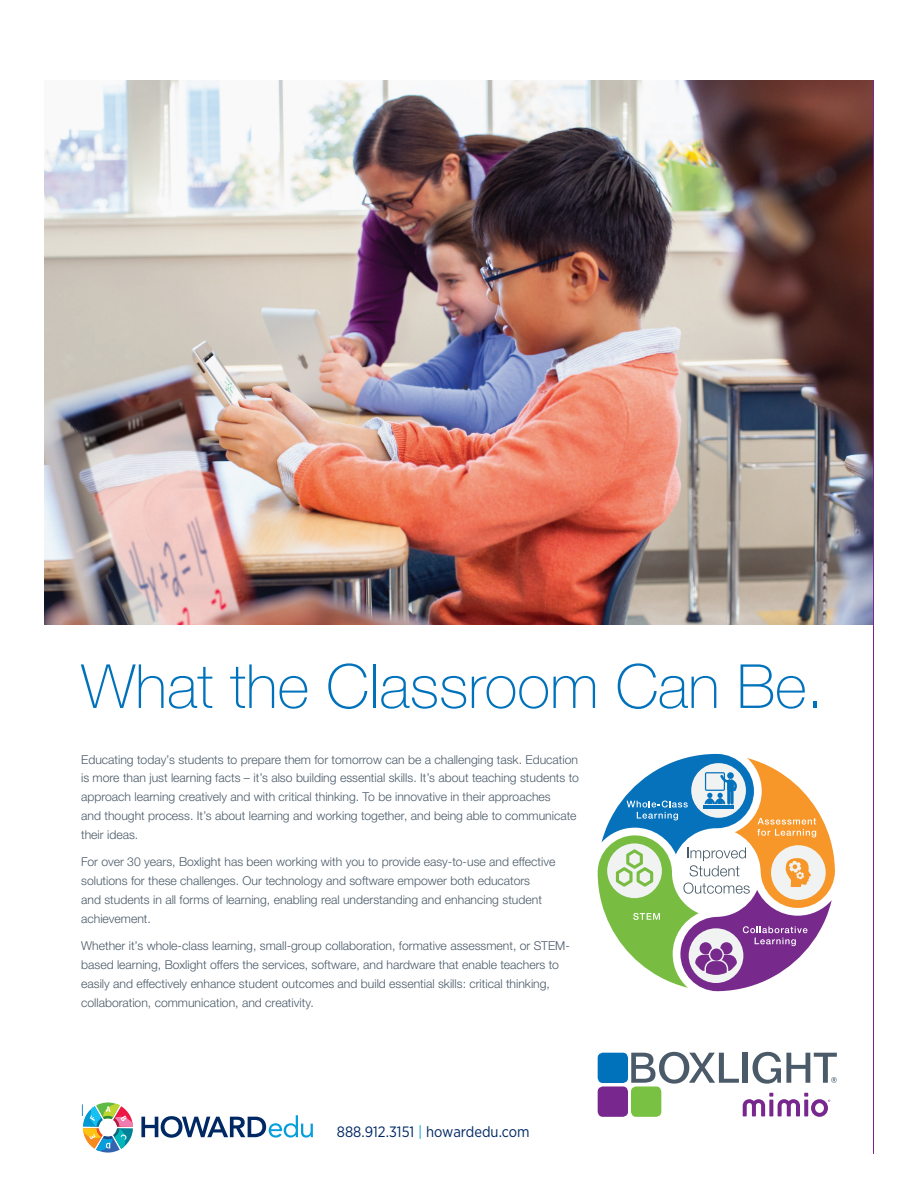
<style>
.page{position:relative;width:918px;height:1188px;background:#fff}
.page>*{position:absolute;margin:0;border:0;box-sizing:border-box;transform-origin:0 0}
.t1{font:100 60.9px "Helvetica Neue LTW1 G";color:#0072bc}
.t2{font:15px "Gotham Narrow";color:#002964}
.t3{font:300 12.15px/18.9px "Helvetica Neue LTW1 G";color:#4a5a68}
.s1{color:#069edb}
</style>
<div class="page">
<img style="left:45px;top:81px;width:828px;height:544px">
<svg style="left:631px;top:1052px;width:108px;height:32px"></svg>
<div style="left:743px;top:1053px;width:5px;height:30px;background:#4a5a68"></div>
<svg style="left:753px;top:1052px;width:84px;height:32px"></svg>
<div style="left:598px;top:1053px;width:30px;height:30px;background:#0072bc;border-radius:5px"></div>
<div style="left:598px;top:1086px;width:30px;height:31px;background:#77278d;border-radius:5px"></div>
<div style="left:631px;top:1086px;width:30px;height:31px;background:#79c142;border-radius:5px"></div>
<svg style="left:743px;top:1093px;width:87px;height:24px"></svg>
<hr style="left:873px;top:81px;width:1px;height:1072px;background:#77278d">
<svg style="left:598px;top:754px;width:237px;height:237px"></svg>
<svg style="left:141px;top:1115px;width:172px;height:23px"></svg>
<svg style="left:83px;top:1102px;width:50px;height:51px"></svg>
<h1 class="t1" style="left:81px;top:650px;width:744px">What the Classroom Can Be.</h1>
<p class="t3" style="left:81px;top:750px;width:499px">Educating today’s students to prepare them for tomorrow can be a challenging task. Education is more than just learning facts – it’s also building essential skills. It’s about teaching students to approach learning creatively and with critical thinking. To be innovative in their approaches<br>and thought process. It’s about learning and working together, and being able to communicate their ideas.</p>
<p class="t3" style="left:81px;top:853px;width:476px">For over 30 years, Boxlight has been working with you to provide easy-to-use and effective solutions for these challenges. Our technology and software empower both educators<br>and students in all forms of learning, enabling real understanding and enhancing student achievement.</p>
<p class="t3" style="left:81px;top:936px;width:490px">Whether it’s whole-class learning, small-group collaboration, formative assessment, or STEM&shy;based learning, Boxlight offers the services, software, and hardware that enable teachers to easily and effectively enhance student outcomes and build essential skills: critical thinking, collaboration, communication, and creativity.</p>
<p class="t2" style="left:337px;top:1122px;width:194px">888.912.3151 <span class="s1">|</span> howardedu.com</p>
</div>
